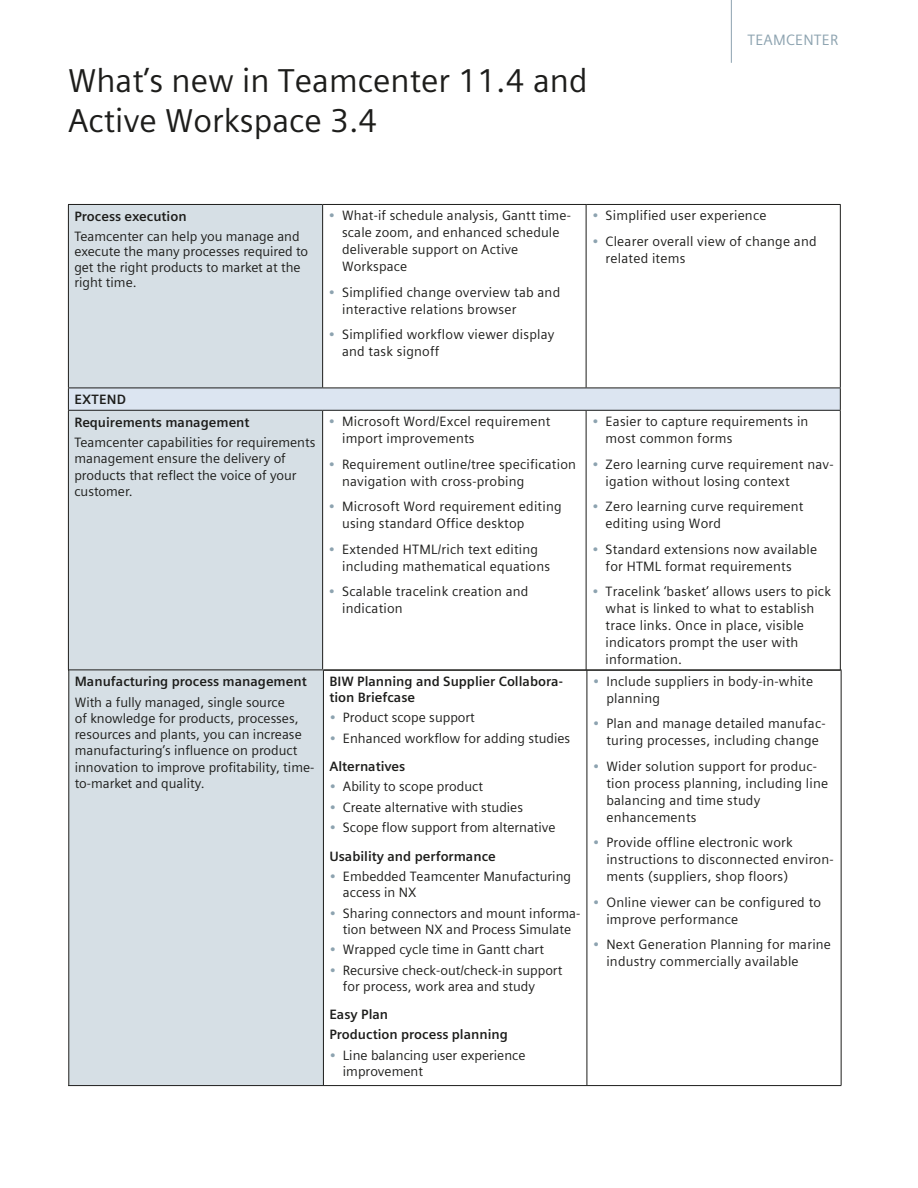
<style>
.page{position:relative;width:918px;height:1188px;background:#fff}
.page>*{position:absolute;margin:0;border:0;box-sizing:border-box;transform-origin:0 0}
.t1{font:33px/39.6px "Siemens Sans Global";color:#1d1d1b}
.t2{font:15px "Siemens Sans Global";letter-spacing:.015em;color:#8da3b0}
.t3{font:13.5px/17px "Siemens Sans Global";letter-spacing:.015em;color:#1d1d1b}
.t4{font:13.5px/16.2px "Siemens Sans";color:#1d1d1b}
.t5{font:700 13.5px/22.4px "Siemens Sans";color:#1d1d1b}
.s1{color:#8da3b0}
</style>
<div class="page">
<hr style="left:731px;top:0;width:1px;height:63px;background:#8da3b0">
<div style="left:69px;top:205px;width:253px;height:465px;background:#d6dfe5"></div>
<div style="left:68px;top:388px;width:772px;height:22px;background:#dce5f1"></div>
<hr style="left:68px;top:204px;width:255px;height:1px;background:#1d1d1b">
<hr style="left:68px;top:205px;width:1px;height:183px;background:#1d1d1b">
<hr style="left:323px;top:204px;width:263px;height:1px;background:#1d1d1b">
<hr style="left:322px;top:205px;width:1px;height:183px;background:#1d1d1b">
<hr style="left:586px;top:204px;width:255px;height:1px;background:#1d1d1b">
<hr style="left:586px;top:205px;width:1px;height:183px;background:#1d1d1b">
<hr style="left:840px;top:205px;width:1px;height:183px;background:#1d1d1b">
<hr style="left:68px;top:388px;width:255px;height:1px;background:#1d1d1b">
<svg style="left:68px;top:388px;width:1px;height:22px"></svg>
<hr style="left:323px;top:388px;width:263px;height:1px;background:#1d1d1b">
<hr style="left:586px;top:388px;width:255px;height:1px;background:#1d1d1b">
<svg style="left:840px;top:388px;width:1px;height:22px"></svg>
<hr style="left:68px;top:410px;width:255px;height:1px;background:#1d1d1b">
<hr style="left:68px;top:411px;width:1px;height:259px;background:#1d1d1b">
<hr style="left:323px;top:410px;width:263px;height:1px;background:#1d1d1b">
<hr style="left:322px;top:411px;width:1px;height:259px;background:#1d1d1b">
<hr style="left:586px;top:410px;width:255px;height:1px;background:#1d1d1b">
<hr style="left:586px;top:411px;width:1px;height:259px;background:#1d1d1b">
<hr style="left:840px;top:411px;width:1px;height:259px;background:#1d1d1b">
<div style="left:69px;top:670px;width:254px;height:518px;background:#d6dfe5"></div>
<hr style="left:68px;top:670px;width:255px;height:1px;background:#1d1d1b">
<hr style="left:68px;top:670px;width:1px;height:518px;background:#1d1d1b">
<hr style="left:323px;top:670px;width:264px;height:1px;background:#1d1d1b">
<hr style="left:323px;top:670px;width:1px;height:518px;background:#1d1d1b">
<hr style="left:587px;top:670px;width:255px;height:1px;background:#1d1d1b">
<hr style="left:587px;top:670px;width:1px;height:518px;background:#1d1d1b">
<hr style="left:841px;top:670px;width:1px;height:518px;background:#1d1d1b">
<div style="left:0;top:1086px;width:918px;height:102px;background:#fff"></div>
<hr style="left:68px;top:1085px;width:773px;height:1px;background:#1d1d1b">
<h1 class="t1" style="left:68px;top:61px;width:521px">What’s new in Teamcenter 11.4 and<br>Active Workspace 3.4</h1>
<p class="t2" style="left:748px;top:29px;width:92px">TEAMCENTER</p>
<p class="t5" style="left:74px;top:205px;width:114px">Process execution</p>
<p class="t4" style="left:74px;top:228px;width:235px;line-height:15.5px">Teamcenter can help you manage and execute the many processes required to get the right products to market at the right time.</p>
<p class="t5" style="left:74px;top:389px;width:177px">EXTEND<br>Requirements management</p>
<p class="t4" style="left:74px;top:434px;width:243px">Teamcenter capabilities for requirements management ensure the delivery of products that reflect the voice of your customer.</p>
<p class="t5" style="left:75px;top:670px;width:234px">Manufacturing process management</p>
<p class="t4" style="left:75px;top:694px;width:241px">With a fully managed, single source<br>of knowledge for products, processes, resources and plants, you can increase manufacturing’s influence on product innovation to improve profitability, time&shy;to-market and quality.</p>
<p class="t3" style="left:342px;top:207px;width:230px;text-indent:-14px"><span class="s1">•</span> What-if schedule analysis, Gantt time&shy;scale zoom, and enhanced schedule deliverable support on Active<br>Workspace</p>
<p class="t3" style="left:342px;top:284px;width:220px;text-indent:-14px"><span class="s1">•</span> Simplified change overview tab and interactive relations browser</p>
<p class="t3" style="left:342px;top:326px;width:214px;text-indent:-14px"><span class="s1">•</span> Simplified workflow viewer display and task signoff</p>
<p class="t3" style="left:592px;top:207px;width:176px"><span class="s1">•</span> Simplified user experience</p>
<p class="t3" style="left:606px;top:233px;width:213px;text-indent:-14px"><span class="s1">•</span> Clearer overall view of change and related items</p>
<p class="t3" style="left:342px;top:413px;width:210px;text-indent:-14px"><span class="s1">•</span> Microsoft Word/Excel requirement import improvements</p>
<p class="t3" style="left:342px;top:456px;width:235px;text-indent:-14px"><span class="s1">•</span> Requirement outline/tree specification navigation with cross-probing</p>
<p class="t3" style="left:342px;top:498px;width:221px;text-indent:-14px"><span class="s1">•</span> Microsoft Word requirement editing using standard Office desktop</p>
<p class="t3" style="left:342px;top:541px;width:210px;text-indent:-14px"><span class="s1">•</span> Extended HTML/rich text editing including mathematical equations</p>
<p class="t3" style="left:342px;top:583px;width:188px;text-indent:-14px"><span class="s1">•</span> Scalable tracelink creation and indication</p>
<p class="t5" style="left:329px;top:674px;width:235px;line-height:15.6px">BIW Planning and Supplier Collabora&shy;tion Briefcase</p>
<p class="t3" style="left:329px;top:709px;width:147px"><span class="s1">•</span> Product scope support</p>
<p class="t3" style="left:329px;top:730px;width:242px"><span class="s1">•</span> Enhanced workflow for adding studies</p>
<p class="t5" style="left:329px;top:755px;width:77px">Alternatives</p>
<p class="t3" style="left:329px;top:778px;width:155px"><span class="s1">•</span> Ability to scope product</p>
<p class="t3" style="left:329px;top:799px;width:195px"><span class="s1">•</span> Create alternative with studies</p>
<p class="t3" style="left:329px;top:819px;width:228px"><span class="s1">•</span> Scope flow support from alternative</p>
<p class="t5" style="left:329px;top:845px;width:168px">Usability and performance</p>
<p class="t3" style="left:343px;top:868px;width:230px;line-height:16.2px;text-indent:-14px"><span class="s1">•</span> Embedded Teamcenter Manufacturing access in NX</p>
<p class="t3" style="left:329px;top:905px;width:252px;line-height:16.2px;text-align:center"><span class="s1">•</span> Sharing connectors and mount informa&shy;tion between NX and Process Simulate</p>
<p class="t3" style="left:329px;top:941px;width:216px"><span class="s1">•</span> Wrapped cycle time in Gantt chart</p>
<p class="t3" style="left:343px;top:962px;width:221px;line-height:16.2px;text-indent:-14px"><span class="s1">•</span> Recursive check-out/check-in support for process, work area and study</p>
<p class="t5" style="left:329px;top:1005px;width:180px;line-height:19.8px">Easy Plan<br>Production process planning</p>
<p class="t3" style="left:343px;top:1047px;width:184px;line-height:16.2px;text-indent:-14px"><span class="s1">•</span> Line balancing user experience improvement</p>
<p class="t3" style="left:606px;top:413px;width:204px;text-indent:-14px"><span class="s1">•</span> Easier to capture requirements in most common forms</p>
<p class="t3" style="left:606px;top:456px;width:230px;text-indent:-14px"><span class="s1">•</span> Zero learning curve requirement nav&shy;igation without losing context</p>
<p class="t3" style="left:606px;top:498px;width:200px;text-indent:-14px"><span class="s1">•</span> Zero learning curve requirement editing using Word</p>
<p class="t3" style="left:606px;top:541px;width:213px;text-indent:-14px"><span class="s1">•</span> Standard extensions now available for HTML format requirements</p>
<p class="t3" style="left:606px;top:583px;width:227px;text-indent:-14px"><span class="s1">•</span> Tracelink ‘basket’ allows users to pick what is linked to what to establish trace links. Once in place, visible indicators prompt the user with information.</p>
<p class="t3" style="left:606px;top:673px;width:208px;text-indent:-14px"><span class="s1">•</span> Include suppliers in body-in-white planning</p>
<p class="t3" style="left:593px;top:715px;width:234px;text-align:center"><span class="s1">•</span> Plan and manage detailed manufac&shy;turing processes, including change</p>
<p class="t3" style="left:606px;top:758px;width:223px;text-indent:-14px"><span class="s1">•</span> Wider solution support for produc&shy;tion process planning, including line balancing and time study enhancements</p>
<p class="t3" style="left:606px;top:834px;width:229px;text-indent:-14px"><span class="s1">•</span> Provide offline electronic work instructions to disconnected environ&shy;ments (suppliers, shop floors)</p>
<p class="t3" style="left:606px;top:894px;width:216px;text-indent:-14px"><span class="s1">•</span> Online viewer can be configured to improve performance</p>
<p class="t3" style="left:606px;top:936px;width:226px;text-indent:-14px"><span class="s1">•</span> Next Generation Planning for marine industry commercially available</p>
</div>
